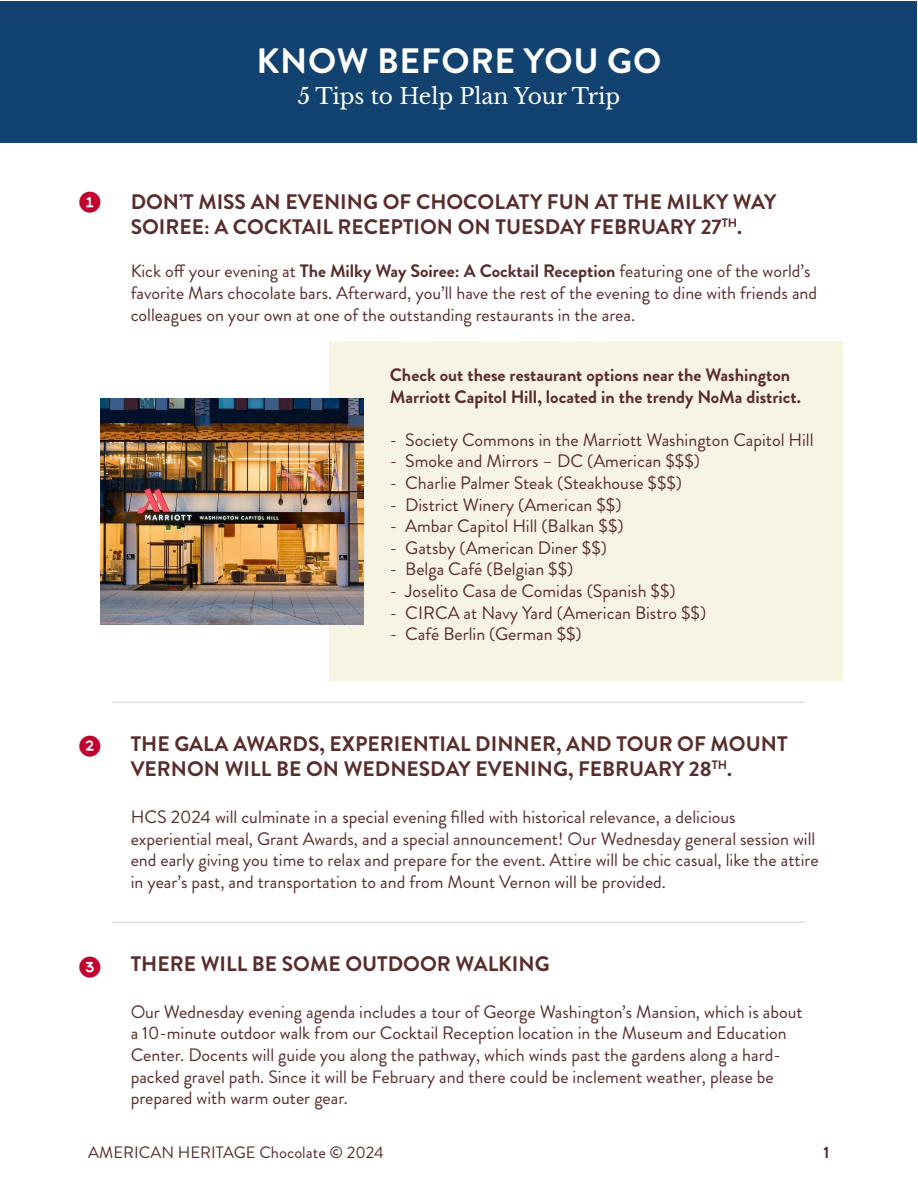
<style>
.page{position:relative;width:918px;height:1188px;background:#fff}
.page>*{position:absolute;margin:0;border:0;box-sizing:border-box;transform-origin:0 0}
.t1{font:700 35.25px "Brandon Grotesque";letter-spacing:.02em;color:#fff}
.t2{font:21.75px "Libre Baskerville";color:#fff}
.t3{font:700 21px/25.2px "Brandon Grotesque";color:#592d2b}
.t4{font:18px/21.6px "Brandon Grotesque";color:#592d2b}
.t5{font:18px "Brandon Grotesque";color:#5a2d2c}
.t6{font:700 18px/21.6px "Brandon Grotesque";color:#5a2d2c}
.t7{font:16.5px "Brandon Grotesque";color:#5a2d2c}
.t8{font:700 16.5px "Brandon Grotesque";color:#592d2b}
.s1{font-weight:700}
</style>
<div class="page">
<div style="left:329px;top:341px;width:514px;height:340px;background:#f8f4e3"></div>
<div style="left:1px;top:1px;width:916px;height:142px;background:#124370"></div>
<hr style="left:112px;top:702px;width:693px;height:1px;background:#dddedf">
<hr style="left:112px;top:921px;width:693px;height:2px;background:#dddedf">
<img style="left:100px;top:398px;width:264px;height:226px">
<h1 class="t1" style="left:257px;top:37px;width:406px">KNOW BEFORE YOU GO</h1>
<p class="t2" style="left:298px;top:83px;width:324px">5 Tips to Help Plan Your Trip</p>
<p class="t3" style="left:131px;top:190px;width:647px">DON’T MISS AN EVENING OF CHOCOLATY FUN AT THE MILKY WAY<br>SOIREE: A COCKTAIL RECEPTION ON TUESDAY FEBRUARY 27<sup>TH</sup>.</p>
<p class="t4" style="left:131px;top:261px;width:688px">Kick off your evening at <span class="s1">The Milky Way Soiree: A Cocktail Reception</span> featuring one of the world’s favorite Mars chocolate bars. Afterward, you’ll have the rest of the evening to dine with friends and colleagues on your own at one of the outstanding restaurants in the area.</p>
<p class="t6" style="left:390px;top:364px;width:413px">Check out these restaurant options near the Washington<br>Marriott Capitol Hill, located in the trendy NoMa district.</p>
<p class="t5" style="left:390px;top:427px;width:425px">- Society Commons in the Marriott Washington Capitol Hill</p>
<p class="t5" style="left:390px;top:449px;width:312px">- Smoke and Mirrors – DC (American $$$)</p>
<p class="t5" style="left:390px;top:470px;width:294px">- Charlie Palmer Steak (Steakhouse $$$)</p>
<p class="t5" style="left:390px;top:492px;width:233px">- District Winery (American $$)</p>
<p class="t5" style="left:390px;top:514px;width:235px">- Ambar Capitol Hill (Balkan $$)</p>
<p class="t5" style="left:390px;top:535px;width:219px">- Gatsby (American Diner $$)</p>
<p class="t5" style="left:390px;top:557px;width:185px">- Belga Café (Belgian $$)</p>
<p class="t5" style="left:390px;top:578px;width:287px">- Joselito Casa de Comidas (Spanish $$)</p>
<p class="t5" style="left:390px;top:600px;width:318px">- CIRCA at Navy Yard (American Bistro $$)</p>
<p class="t5" style="left:390px;top:622px;width:193px">- Café Berlin (German $$)</p>
<p class="t3" style="left:131px;top:732px;width:658px">THE GALA AWARDS, EXPERIENTIAL DINNER, AND TOUR OF MOUNT<br>VERNON WILL BE ON WEDNESDAY EVENING, FEBRUARY 28<sup>TH</sup>.</p>
<p class="t4" style="left:131px;top:806px;width:689px">HCS 2024 will culminate in a special evening filled with historical relevance, a delicious experiential meal, Grant Awards, and a special announcement! Our Wednesday general session will end early giving you time to relax and prepare for the event. Attire will be chic casual, like the attire in year’s past, and transportation to and from Mount Vernon will be provided.</p>
<p class="t3" style="left:131px;top:952px;width:421px">THERE WILL BE SOME OUTDOOR WALKING</p>
<p class="t4" style="left:131px;top:1001px;width:673px">Our Wednesday evening agenda includes a tour of George Washington’s Mansion, which is about a 10-minute outdoor walk from our Cocktail Reception location in the Museum and Education Center. Docents will guide you along the pathway, which winds past the gardens along a hard&shy;packed gravel path. Since it will be February and there could be inclement weather, please be prepared with warm outer gear.</p>
<p class="t7" style="left:88px;top:1141px;width:297px">AMERICAN HERITAGE Chocolate © 2024</p>
<p class="t8" style="left:824px;top:1141px;width:7px">1</p>
</div>
